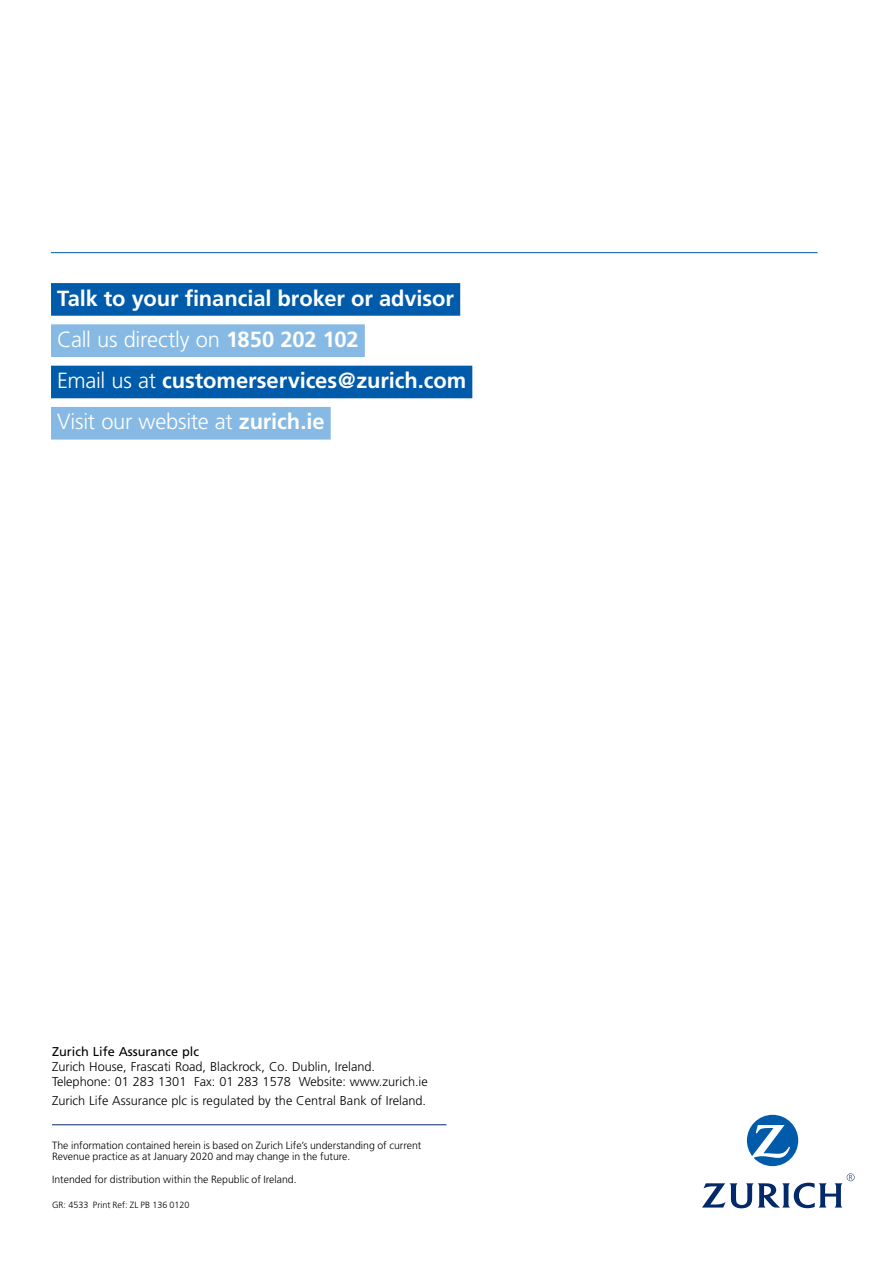
<style>
.page{position:relative;width:893px;height:1263px;background:#fff}
.page>*{position:absolute;margin:0;border:0;box-sizing:border-box;transform-origin:0 0}
.t1{font:700 21.9px/41.2px "Frutiger";letter-spacing:-.005em;color:#fff}
.t2{font:300 12.75px/15px "Frutiger";color:#000}
.t3{font:12.75px "Frutiger";color:#000}
.t4{font:300 10.5px/10.5px "Frutiger";color:#000}
.t5{font:300 9px "Frutiger";color:#000}
.s1{font-weight:300}
</style>
<div class="page">
<hr style="left:51px;top:252px;width:767px;height:1px;background:#005baa">
<div style="left:51px;top:283px;width:409px;height:33px;background:#005baa"></div>
<div style="left:51px;top:324px;width:314px;height:33px;background:#86bae4"></div>
<div style="left:51px;top:366px;width:421px;height:32px;background:#005baa"></div>
<div style="left:51px;top:407px;width:280px;height:33px;background:#86bae4"></div>
<hr style="left:52px;top:1124px;width:394px;height:1px;background:#03296a">
<svg style="left:747px;top:1115px;width:51px;height:51px"></svg>
<svg style="left:702px;top:1173px;width:152px;height:35px"></svg>
<h1 class="t1" style="left:57px;top:277px;width:411px">Talk to your financial broker or advisor <span class="s1">Call us directly on</span> 1850 202 102<br><span class="s1">Email us at</span> customerservices@zurich.com <span class="s1">Visit our website at</span> zurich.ie</h1>
<p class="t3" style="left:52px;top:1044px;width:149px">Zurich Life Assurance plc</p>
<p class="t2" style="left:52px;top:1059px;width:377px">Zurich House, Frascati Road, Blackrock, Co. Dublin, Ireland.<br>Telephone: 01 283 1301 Fax: 01 283 1578 Website: www.zurich.ie</p>
<p class="t2" style="left:52px;top:1093px;width:375px">Zurich Life Assurance plc is regulated by the Central Bank of Ireland.</p>
<p class="t4" style="left:52px;top:1141px;width:371px">The information contained herein is based on Zurich Life’s understanding of current<br>Revenue practice as at January 2020 and may change in the future.</p>
<p class="t4" style="left:52px;top:1174px;width:246px">Intended for distribution within the Republic of Ireland.</p>
<p class="t5" style="left:52px;top:1199px;width:139px">GR: 4533 Print Ref: ZL PB 136 0120</p>
</div>
